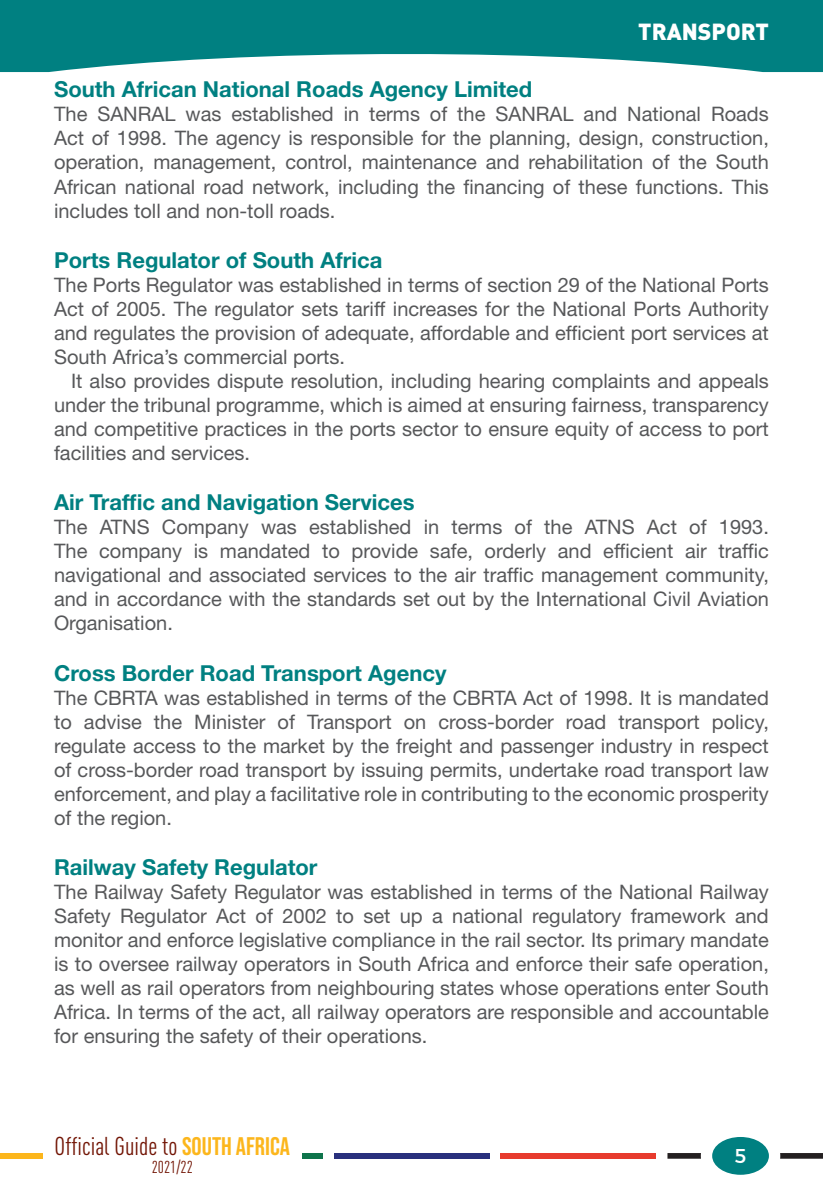
<style>
.page{position:relative;width:823px;height:1191px;background:#fff}
.page>*{position:absolute;margin:0;border:0;box-sizing:border-box;transform-origin:0 0}
.t1{font:condensed 25.4px "DIN Pro";color:#721505}
.t2{font:900 23px "DIN Pro";color:#fff}
.Sub_Heading{font:700 22px "Helvetica Neue LT Std";color:#008081}
.Body{font:20px/24px "Helvetica Neue LT Std";color:#57585a;text-align:justify}
.t3{font:20px "Trueno Rg";color:#fff}
.t4{font:condensed 17px "DIN Pro";color:#721505}
.s1{font-family:"Bebas Neue";font-stretch:normal;color:#fcb61c}
</style>
<div class="page">
<svg style="left:0;top:0;width:822px;height:72px;background:#259293"></svg>
<div style="left:0;top:1153px;width:43px;height:5px;background:#fcb61c"></div>
<div style="left:302px;top:1153px;width:20px;height:5px;background:#0e744b"></div>
<div style="left:333px;top:1153px;width:156px;height:5px;background:#29307d"></div>
<div style="left:500px;top:1153px;width:155px;height:5px;background:#e73b2e"></div>
<svg style="left:667px;top:1153px;width:33px;height:5px"></svg>
<svg style="left:780px;top:1153px;width:42px;height:5px"></svg>
<div style="left:711px;top:1137px;width:57px;height:37px;background:#008081;border-radius:50%"></div>
<p class="t2" style="left:638px;top:12px;width:132px">TRANSPORT</p>
<p class="Sub_Heading" style="left:54px;top:76px;width:479px">South African National Roads Agency Limited</p>
<p class="Body" style="left:54px;top:102px;width:716px">The SANRAL was established in terms of the SANRAL and National Roads Act of 1998. The agency is responsible for the planning, design, construction, operation, management, control, maintenance and rehabilitation of the South African national road network, including the financing of these functions. This includes toll and non‐toll roads.</p>
<p class="Sub_Heading" style="left:54px;top:246px;width:329px">Ports Regulator of South Africa</p>
<p class="Body" style="left:54px;top:272px;width:716px">The Ports Regulator was established in terms of section 29 of the National Ports Act of 2005. The regulator sets tariff increases for the National Ports Authority and regulates the provision of adequate, affordable and efficient port services at South Africa’s commercial ports.</p>
<p class="Body" style="left:54px;top:368px;width:716px;text-indent:17px">It also provides dispute resolution, including hearing complaints and appeals under the tribunal programme, which is aimed at ensuring fairness, transparency and competitive practices in the ports sector to ensure equity of access to port facilities and services.</p>
<p class="Sub_Heading" style="left:54px;top:489px;width:362px">Air Traffic and Navigation Services</p>
<p class="Body" style="left:54px;top:515px;width:716px">The ATNS Company was established in terms of the ATNS Act of 1993.<br>The company is mandated to provide safe, orderly and efficient air traffic navigational and associated services to the air traffic management community, and in accordance with the standards set out by the International Civil Aviation Organisation.</p>
<p class="Sub_Heading" style="left:54px;top:659px;width:393px">Cross Border Road Transport Agency</p>
<p class="Body" style="left:54px;top:685px;width:716px">The CBRTA was established in terms of the CBRTA Act of 1998. It is mandated to advise the Minister of Transport on cross‐border road transport policy, regulate access to the market by the freight and passenger industry in respect of cross‐border road transport by issuing permits, undertake road transport law enforcement, and play a facilitative role in contributing to the economic prosperity of the region.</p>
<p class="Sub_Heading" style="left:54px;top:854px;width:265px">Railway Safety Regulator</p>
<p class="Body" style="left:54px;top:880px;width:716px">The Railway Safety Regulator was established in terms of the National Railway Safety Regulator Act of 2002 to set up a national regulatory framework and monitor and enforce legislative compliance in the rail sector. Its primary mandate is to oversee railway operators in South Africa and enforce their safe operation, as well as rail operators from neighbouring states whose operations enter South Africa. In terms of the act, all railway operators are responsible and accountable for ensuring the safety of their operations.</p>
<p class="t1" style="left:55px;top:1127px;width:237px">Official Guide to <span class="s1">SOUTH AFRICA</span></p>
<p class="t4" style="left:152px;top:1154px;width:43px">2021/22</p>
<p class="t3" style="left:734px;top:1143px;width:13px">5</p>
</div>
